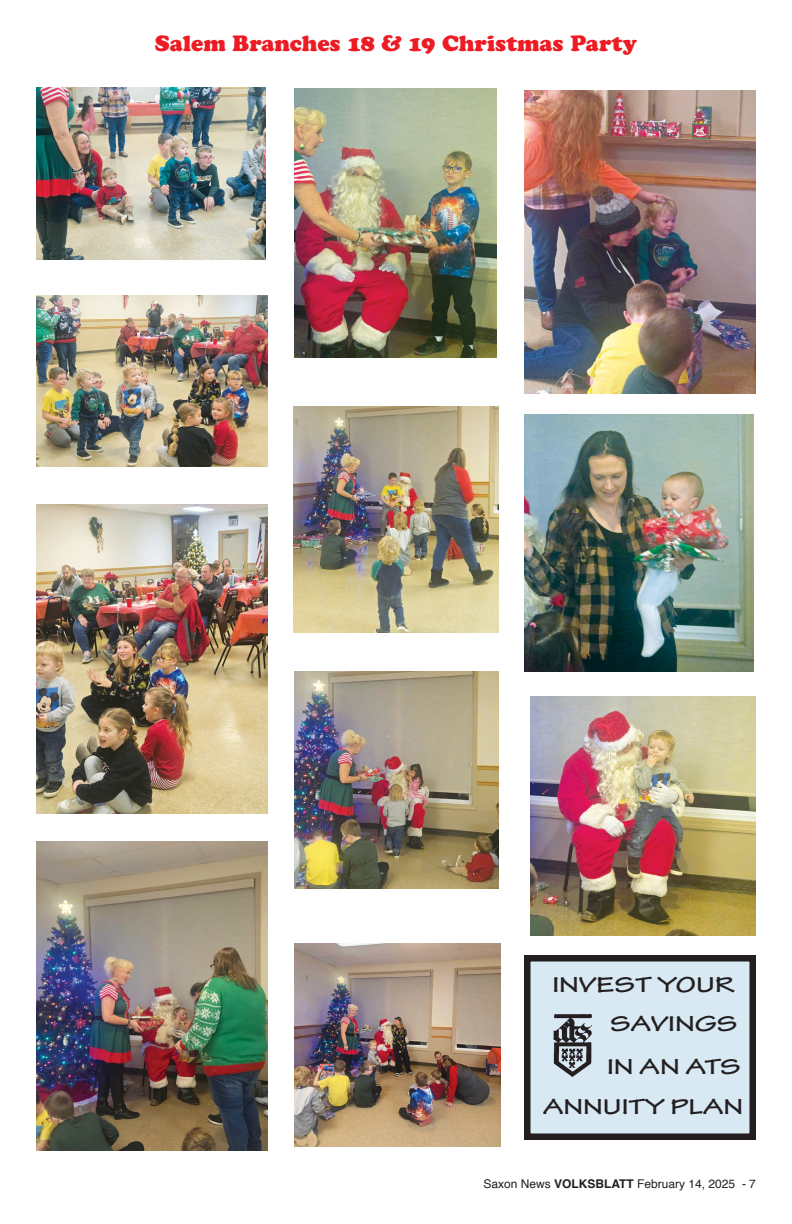
<style>
.page{position:relative;width:792px;height:1224px;background:#fff}
.page>*{position:absolute;margin:0;border:0;box-sizing:border-box;transform-origin:0 0}
.t1{font:700 expanded 23px/39.1px "Tekton Pro";color:#231f20;text-align:right;scale:1.08 1}
.t2{font:22px "Cooper Black Std";color:#ed1c24}
.t3{font:12px "Helvetica";color:#231f20}
.s1{font-weight:700}
</style>
<div class="page">
<div style="left:527px;top:958px;width:226px;height:179px;background:#d8e9f3"></div>
<div style="left:524px;top:955px;width:232px;height:185px;border:7px solid #231f20"></div>
<img style="left:554px;top:1014px;width:38px;height:63px">
<img style="left:36px;top:504px;width:232px;height:310px">
<img style="left:295px;top:671px;width:203px;height:218px">
<img style="left:294px;top:943px;width:206px;height:203px">
<img style="left:530px;top:696px;width:226px;height:240px">
<img style="left:524px;top:90px;width:232px;height:303px">
<img style="left:524px;top:415px;width:230px;height:257px">
<img style="left:293px;top:406px;width:206px;height:227px">
<img style="left:294px;top:88px;width:202px;height:270px">
<img style="left:36px;top:841px;width:232px;height:310px">
<img style="left:36px;top:87px;width:230px;height:172px">
<img style="left:36px;top:295px;width:232px;height:172px">
<h2 class="t2" style="left:155px;top:30px;width:484px">Salem Branches 18 &amp; 19 Christmas Party</h2>
<h1 class="t1" style="left:552px;top:965px;width:173px">INVEST YOUR<br>SAVINGS</h1>
<h1 class="t1" style="left:543px;top:1047px;width:187px;line-height:39.9px">IN AN ATS<br>ANNUITY PLAN</h1>
<p class="t3" style="left:483px;top:1175px;width:274px">Saxon News <span class="s1">VOLKSBLATT</span> February 14, 2025 - 7</p>
</div>
